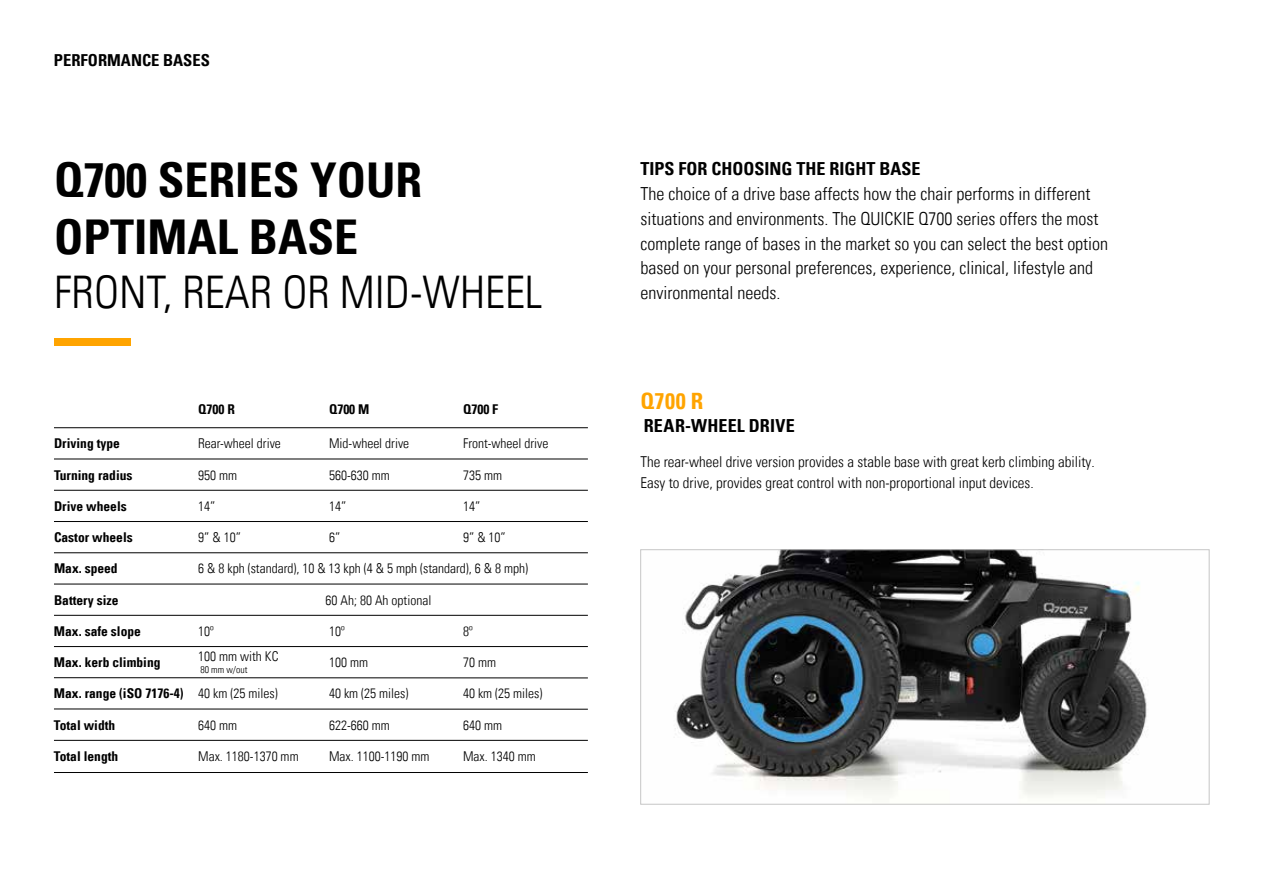
<style>
.page{position:relative;width:1263px;height:893px;background:#fff}
.page>*{position:absolute;margin:0;border:0;box-sizing:border-box;transform-origin:0 0}
.t1{font:48px/57.6px "Univers Com 67 Bold Cond";color:#000}
.t2{font:45px "Univers Com 47 Light Cond";color:#000}
.t3{font:22.5px "Univers Com 67 Bold Cond";color:#ffa400}
.t4{font:18px/24.8px "Univers Com 47 Light Cond";color:#000}
.t5{font:18px "Univers Com 67 Bold Cond";color:#000}
.t6{font:16.5px "Univers Com 67 Bold Cond";color:#000}
.t7{font:15px/20.7px "Univers Com 47 Light Cond";color:#000}
.t8{font:13.5px "Univers Com 47 Light Cond";color:#000}
.t9{font:13.5px "Univers Com 67 Bold Cond";color:#000}
.t10{font:9.75px "Univers Com 47 Light Cond";color:#000}
</style>
<div class="page">
<div style="left:54px;top:338px;width:77px;height:8px;background:#ffa400"></div>
<hr style="left:54px;top:427px;width:534px;height:1px;background:#000">
<hr style="left:54px;top:459px;width:534px;height:1px;background:#000">
<hr style="left:54px;top:584px;width:534px;height:1px;background:#000">
<hr style="left:54px;top:740px;width:534px;height:1px;background:#000">
<hr style="left:54px;top:772px;width:534px;height:1px;background:#000">
<hr style="left:54px;top:521px;width:534px;height:1px;background:#000">
<hr style="left:54px;top:677px;width:534px;height:1px;background:#000">
<hr style="left:54px;top:490px;width:534px;height:1px;background:#000">
<hr style="left:54px;top:615px;width:534px;height:1px;background:#000">
<hr style="left:54px;top:552px;width:534px;height:1px;background:#000">
<hr style="left:54px;top:646px;width:534px;height:1px;background:#000">
<hr style="left:54px;top:709px;width:534px;height:1px;background:#000">
<img style="left:675px;top:551px;width:472px;height:246px">
<div style="left:640px;top:549px;width:569px;height:255px;border:1px solid #c6c6c6"></div>
<p class="t6" style="left:54px;top:50px;width:157px">PERFORMANCE BASES</p>
<h1 class="t1" style="left:54px;top:151px;width:370px">Q700 SERIES YOUR<br>OPTIMAL BASE</h1>
<h2 class="t2" style="left:54px;top:265px;width:490px">FRONT, REAR OR MID-WHEEL</h2>
<p class="t9" style="left:54px;top:435px;width:67px">Driving type</p>
<p class="t9" style="left:54px;top:466px;width:80px">Turning radius</p>
<p class="t9" style="left:54px;top:498px;width:74px">Drive wheels</p>
<p class="t9" style="left:54px;top:529px;width:80px">Castor wheels</p>
<p class="t9" style="left:54px;top:560px;width:65px">Max. speed</p>
<p class="t9" style="left:54px;top:591px;width:66px">Battery size</p>
<p class="t9" style="left:54px;top:623px;width:88px">Max. safe slope</p>
<p class="t9" style="left:54px;top:654px;width:108px">Max. kerb climbing</p>
<p class="t9" style="left:54px;top:685px;width:131px">Max. range (iSO 7176-4)</p>
<p class="t9" style="left:54px;top:717px;width:63px">Total width</p>
<p class="t9" style="left:54px;top:748px;width:66px">Total length</p>
<p class="t9" style="left:198px;top:401px;width:38px">Q700 R</p>
<p class="t8" style="left:198px;top:435px;width:84px">Rear-wheel drive</p>
<p class="t8" style="left:329px;top:435px;width:82px">Mid-wheel drive</p>
<p class="t8" style="left:463px;top:435px;width:87px">Front-wheel drive</p>
<p class="t8" style="left:198px;top:467px;width:40px">950 mm</p>
<p class="t8" style="left:329px;top:467px;width:62px">560-630 mm</p>
<p class="t8" style="left:463px;top:467px;width:40px">735 mm</p>
<p class="t8" style="left:198px;top:498px;width:19px">14”</p>
<p class="t8" style="left:329px;top:498px;width:19px">14”</p>
<p class="t8" style="left:463px;top:498px;width:19px">14”</p>
<p class="t9" style="left:329px;top:401px;width:42px">Q700 M</p>
<p class="t9" style="left:463px;top:401px;width:37px">Q700 F</p>
<p class="t8" style="left:198px;top:529px;width:44px">9” &amp; 10”</p>
<p class="t8" style="left:329px;top:529px;width:13px">6”</p>
<p class="t8" style="left:463px;top:529px;width:44px">9” &amp; 10”</p>
<p class="t8" style="left:198px;top:560px;width:331px">6 &amp; 8 kph (standard), 10 &amp; 13 kph (4 &amp; 5 mph (standard), 6 &amp; 8 mph)</p>
<p class="t8" style="left:326px;top:592px;width:107px">60 Ah; 80 Ah optional</p>
<p class="t8" style="left:198px;top:623px;width:17px">10º</p>
<p class="t8" style="left:329px;top:623px;width:17px">10º</p>
<p class="t8" style="left:329px;top:654px;width:40px">100 mm</p>
<p class="t8" style="left:463px;top:654px;width:34px">70 mm</p>
<p class="t8" style="left:463px;top:623px;width:11px">8º</p>
<p class="t8" style="left:198px;top:648px;width:82px">100 mm with KC</p>
<p class="t10" style="left:200px;top:664px;width:49px">80 mm w/out</p>
<p class="t8" style="left:198px;top:685px;width:81px">40 km (25 miles)</p>
<p class="t8" style="left:329px;top:685px;width:81px">40 km (25 miles)</p>
<p class="t8" style="left:463px;top:685px;width:81px">40 km (25 miles)</p>
<p class="t8" style="left:198px;top:717px;width:40px">640 mm</p>
<p class="t8" style="left:329px;top:717px;width:62px">622-660 mm</p>
<p class="t8" style="left:463px;top:717px;width:40px">640 mm</p>
<p class="t8" style="left:198px;top:748px;width:102px">Max. 1180-1370 mm</p>
<p class="t8" style="left:329px;top:748px;width:102px">Max. 1100-1190 mm</p>
<p class="t8" style="left:463px;top:748px;width:74px">Max. 1340 mm</p>
<h3 class="t5" style="left:640px;top:158px;width:282px">TIPS FOR CHOOSING THE RIGHT BASE</h3>
<p class="t4" style="left:640px;top:182px;width:469px">The choice of a drive base affects how the chair performs in different situations and environments. The QUICKIE Q700 series offers the most complete range of bases in the market so you can select the best option based on your personal preferences, experience, clinical, lifestyle and environmental needs.</p>
<h3 class="t3" style="left:640px;top:388px;width:64px">Q700 R</h3>
<h3 class="t5" style="left:644px;top:415px;width:153px">REAR-WHEEL DRIVE</h3>
<p class="t7" style="left:640px;top:452px;width:456px">The rear-wheel drive version provides a stable base with great kerb climbing ability.<br>Easy to drive, provides great control with non-proportional input devices.</p>
</div>
